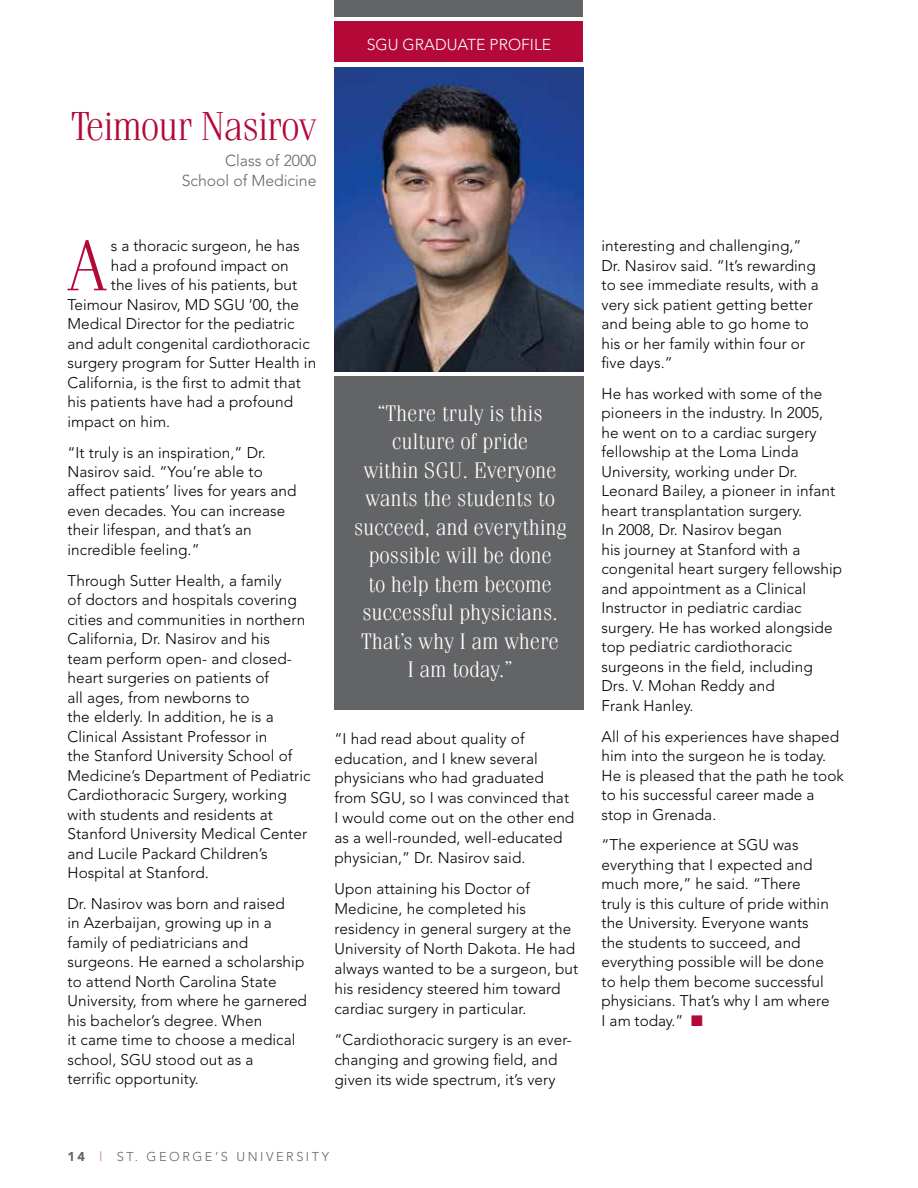
<style>
.page{position:relative;width:918px;height:1188px;background:#fff}
.page>*{position:absolute;margin:0;border:0;box-sizing:border-box;transform-origin:0 0}
.t1{font:300 71.7px "Fenice";color:#b30838}
.t2{font:300 40.5px "Fenice";letter-spacing:-.035em;color:#b30838}
.t3{font:300 22.5px/28.5px "Fenice";letter-spacing:-.01em;color:#fff;text-align:center}
.t4{font:300 15.75px/19.5px "Avenir";color:#636466;text-align:right}
.t5{font:300 15.75px "Avenir";color:#fff}
.t6{font:300 15.3px/19.5px "Avenir";letter-spacing:.005em;color:#000}
.t7{font:300 12.75px "Avenir";letter-spacing:.2em;color:#636466}
.s1{color:#b30838}
.s2{font-weight:900}
.s3{color:#c45258}
</style>
<div class="page">
<img style="left:335px;top:68px;width:248px;height:304px">
<div style="left:334px;top:22px;width:249px;height:40px;background:#b30838"></div>
<div style="left:334px;top:0;width:249px;height:16px;background:#636466"></div>
<div style="left:335px;top:376px;width:249px;height:334px;background:#636466"></div>
<p class="t5" style="left:367px;top:35px;width:186px">SGU GRADUATE PROFILE</p>
<h2 class="t2" style="left:71px;top:102px;width:247px">Teimour Nasirov</h2>
<p class="t4" style="left:182px;top:151px;width:136px">Class of 2000<br>School of Medicine</p>
<h1 class="t1" style="left:67px;top:224px;width:41px">A</h1>
<p class="t6" style="left:111px;top:236px;width:190px">s a thoracic surgeon, he has</p>
<p class="t6" style="left:111px;top:256px;width:179px">had a profound impact on</p>
<p class="t6" style="left:111px;top:275px;width:188px">the lives of his patients, but</p>
<p class="t6" style="left:68px;top:295px;width:233px">Teimour Nasirov, MD SGU ’00, the</p>
<p class="t6" style="left:68px;top:314px;width:228px">Medical Director for the pediatric</p>
<p class="t6" style="left:68px;top:334px;width:244px">and adult congenital cardiothoracic</p>
<p class="t6" style="left:68px;top:353px;width:250px">surgery program for Sutter Health in</p>
<p class="t6" style="left:68px;top:373px;width:235px">California, is the first to admit that</p>
<p class="t6" style="left:68px;top:392px;width:227px">his patients have had a profound</p>
<p class="t6" style="left:68px;top:412px;width:104px">impact on him.</p>
<p class="t6" style="left:68px;top:442px;width:231px">“It truly is an inspiration,” Dr.<br>Nasirov said. “You’re able to affect patients’ lives for years and even decades. You can increase their lifespan, and that’s an incredible feeling.”</p>
<p class="t6" style="left:68px;top:571px;width:245px">Through Sutter Health, a family<br>of doctors and hospitals covering cities and communities in northern<br>California, Dr. Nasirov and his<br>team perform open- and closed&shy;heart surgeries on patients of<br>all ages, from newborns to<br>the elderly. In addition, he is a<br>Clinical Assistant Professor in<br>the Stanford University School of<br>Medicine’s Department of Pediatric<br>Cardiothoracic Surgery, working with students and residents at<br>Stanford University Medical Center and Lucile Packard Children’s<br>Hospital at Stanford.</p>
<p class="t6" style="left:68px;top:894px;width:241px">Dr. Nasirov was born and raised<br>in Azerbaijan, growing up in a family of pediatricians and surgeons. He earned a scholarship to attend North Carolina State<br>University, from where he garnered his bachelor’s degree. When<br>it came time to choose a medical school, SGU stood out as a<br>terrific opportunity.</p>
<h3 class="t3" style="left:354px;top:398px;width:214px">“There truly is this culture of pride<br>within SGU. Everyone wants the students to succeed, and everything possible will be done<br>to help them become successful physicians.<br>That’s why I am where<br>I am today.”</h3>
<p class="t6" style="left:335px;top:728px;width:241px;line-height:20px">“I had read about quality of education, and I knew several physicians who had graduated from SGU, so I was convinced that<br>I would come out on the other end as a well-rounded, well-educated physician,” Dr. Nasirov said.</p>
<p class="t6" style="left:335px;top:879px;width:245px;line-height:20px">Upon attaining his Doctor of<br>Medicine, he completed his residency in general surgery at the<br>University of North Dakota. He had always wanted to be a surgeon, but his residency steered him toward cardiac surgery in particular.</p>
<p class="t6" style="left:335px;top:1030px;width:239px;line-height:20px">“Cardiothoracic surgery is an ever&shy;changing and growing field, and given its wide spectrum, it’s very</p>
<p class="t6" style="left:602px;top:236px;width:219px">interesting and challenging,”<br>Dr. Nasirov said. “It’s rewarding to see immediate results, with a very sick patient getting better and being able to go home to his or her family within four or five days.”</p>
<p class="t6" style="left:602px;top:384px;width:242px">He has worked with some of the pioneers in the industry. In 2005, he went on to a cardiac surgery fellowship at the Loma Linda<br>University, working under Dr.<br>Leonard Bailey, a pioneer in infant heart transplantation surgery.<br>In 2008, Dr. Nasirov began<br>his journey at Stanford with a congenital heart surgery fellowship and appointment as a Clinical<br>Instructor in pediatric cardiac surgery. He has worked alongside top pediatric cardiothoracic surgeons in the field, including<br>Drs. V. Mohan Reddy and<br>Frank Hanley.</p>
<p class="t6" style="left:602px;top:727px;width:244px">All of his experiences have shaped him into the surgeon he is today.<br>He is pleased that the path he took to his successful career made a stop in Grenada.</p>
<p class="t6" style="left:602px;top:835px;width:230px">“The experience at SGU was everything that I expected and much more,” he said. “There truly is this culture of pride within the University. Everyone wants the students to succeed, and everything possible will be done to help them become successful physicians. That’s why I am where<br>I am today.” <span class="s1">■</span></p>
<p class="t7" style="left:68px;top:1149px;width:263px"><span class="s2">14</span> <span class="s3">|</span> ST. GEORGE’S UNIVERSITY</p>
</div>
